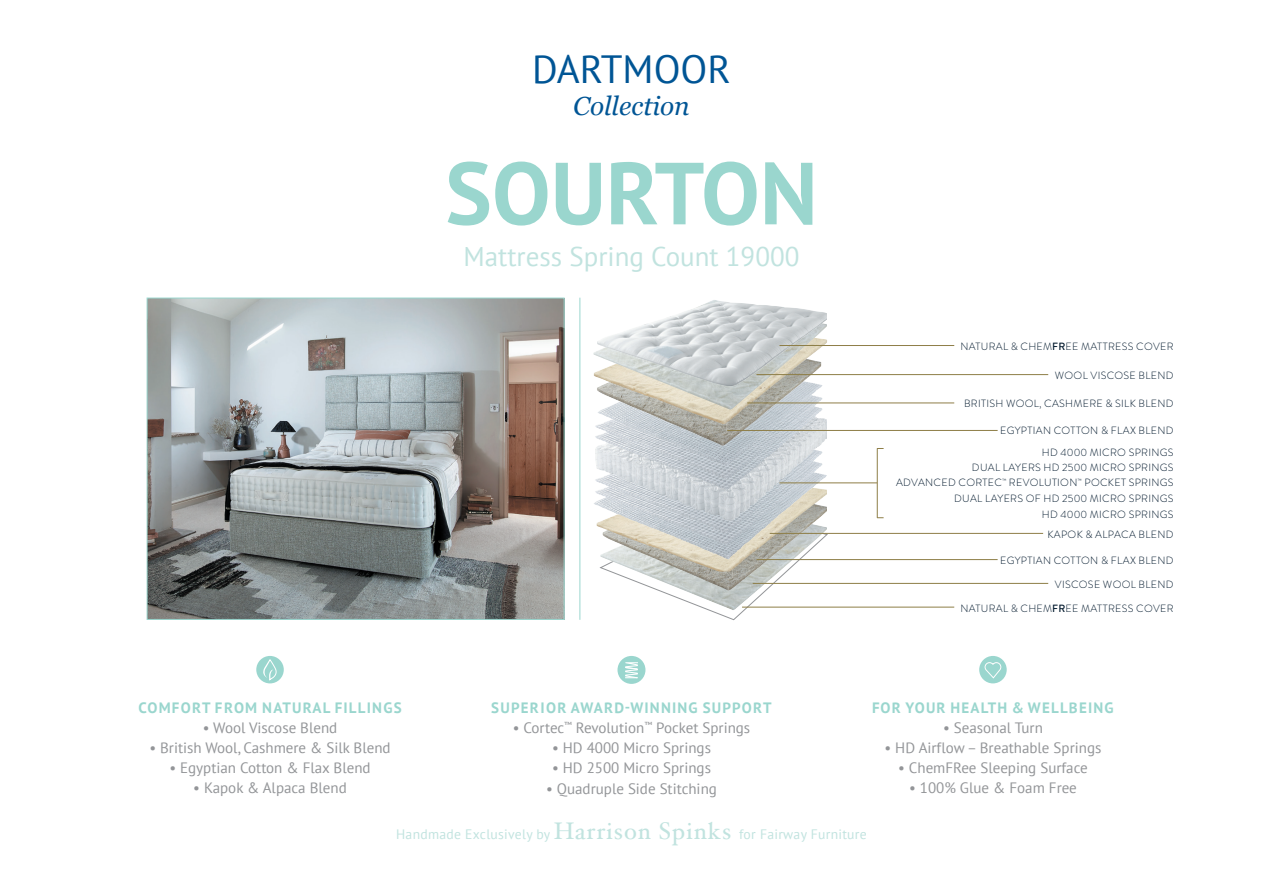
<style>
.page{position:relative;width:1263px;height:893px;background:#fff}
.page>*{position:absolute;margin:0;border:0;box-sizing:border-box;transform-origin:0 0}
.t1{font:700 87.9px "PT Sans";color:#9ad6ce}
.t2{font:39.3px "PT Sans";color:#005595}
.t3{font:27px "PT Sans";color:#c1e3df}
.t4{font:italic 26.25px "Georgia";color:#005595}
.ParaStyle02-Leading{font:15px "PT Sans";color:#939598}
.ParaStyle13-Leading{font:15px "PT Sans";color:#939598}
.ParaStyle14-Leading{font:15px "PT Sans";color:#939598}
.ParaStyle13-Leading-2{font:700 15px "PT Sans";letter-spacing:.08em;color:#9ad6ce}
.ParaStyle01-Leading{font:700 15px "PT Sans";letter-spacing:.08em;color:#9ad6ce}
.ParaStyle14-Leading-2{font:700 15px "PT Sans";letter-spacing:.08em;color:#9ad6ce}
.ParaStyle01-Leading-2{font:15px "PT Sans";color:#939598}
.t5{font:13.65px "PT Sans";letter-spacing:.02em;color:#c1e3df}
.ParaStyle17-Leading{font:300 10.5px/15.3px "Brandon Grotesque";letter-spacing:.03em;color:#00182c;text-align:right}
.s1{font-weight:500}
.s2{font-family:"Hoefler Text";font-size:24px}
</style>
<div class="page">
<img style="left:659px;top:591px;width:168px;height:19px">
<img style="left:611px;top:572px;width:216px;height:19px">
<img style="left:597px;top:470px;width:230px;height:102px">
<img style="left:648px;top:476px;width:61px;height:2px">
<img style="left:595px;top:425px;width:120px;height:51px">
<div style="left:256px;top:656px;width:28px;height:27px;background:#9ad6ce;border-radius:50%"></div>
<svg style="left:263px;top:659px;width:14px;height:22px"></svg>
<div style="left:617px;top:656px;width:28px;height:28px;background:#9ad6ce;border-radius:50%"></div>
<svg style="left:625px;top:662px;width:13px;height:16px"></svg>
<div style="left:979px;top:656px;width:28px;height:27px;background:#9ad6ce;border-radius:50%"></div>
<svg style="left:984px;top:662px;width:18px;height:17px"></svg>
<img style="left:149px;top:300px;width:413px;height:318px">
<div style="left:147px;top:298px;width:417px;height:322px;border:1px solid #9ad6ce"></div>
<hr style="left:579px;top:298px;width:1px;height:322px;background:#9ad6ce">
<img style="left:597px;top:424px;width:224px;height:22px">
<img style="left:598px;top:410px;width:229px;height:14px">
<img style="left:593px;top:300px;width:234px;height:110px">
<img style="left:683px;top:301px;width:39px;height:11px">
<hr style="left:742px;top:607px;width:212px;height:1px;background:#8e7e47">
<hr style="left:756px;top:374px;width:292px;height:1px;background:#8e7e47">
<hr style="left:779px;top:345px;width:175px;height:1px;background:#8e7e47">
<hr style="left:747px;top:403px;width:207px;height:1px;background:#8e7e47">
<hr style="left:727px;top:430px;width:271px;height:1px;background:#8e7e47">
<hr style="left:770px;top:533px;width:273px;height:1px;background:#8e7e47">
<hr style="left:756px;top:559px;width:242px;height:1px;background:#8e7e47">
<hr style="left:753px;top:583px;width:295px;height:1px;background:#8e7e47">
<hr style="left:779px;top:483px;width:98px;height:1px;background:#8e7e47">
<hr style="left:877px;top:448px;width:1px;height:70px;background:#8e7e47">
<p class="t2" style="left:532px;top:44px;width:200px">DARTMOOR</p>
<p class="t4" style="left:573px;top:87px;width:118px">Collection</p>
<p class="t1" style="left:445px;top:135px;width:374px">SOURTON</p>
<p class="t3" style="left:463px;top:239px;width:337px">Mattress Spring Count 19000</p>
<p class="ParaStyle01-Leading" style="left:138px;top:698px;width:265px">COMFORT FROM NATURAL FILLINGS</p>
<p class="ParaStyle01-Leading-2" style="left:203px;top:718px;width:136px">• Wool Viscose Blend</p>
<p class="ParaStyle02-Leading" style="left:149px;top:738px;width:243px">• British Wool, Cashmere &amp; Silk Blend</p>
<p class="ParaStyle02-Leading" style="left:169px;top:758px;width:203px">• Egyptian Cotton &amp; Flax Blend</p>
<p class="ParaStyle02-Leading" style="left:193px;top:778px;width:155px">• Kapok &amp; Alpaca Blend</p>
<p class="ParaStyle13-Leading-2" style="left:491px;top:698px;width:282px">SUPERIOR AWARD-WINNING SUPPORT</p>
<p class="ParaStyle13-Leading" style="left:513px;top:718px;width:239px">• Cortec<sup>™</sup> Revolution<sup>™</sup> Pocket Springs</p>
<p class="ParaStyle13-Leading" style="left:552px;top:738px;width:160px">• HD 4000 Micro Springs</p>
<p class="ParaStyle13-Leading" style="left:552px;top:759px;width:160px">• HD 2500 Micro Springs</p>
<p class="ParaStyle13-Leading" style="left:546px;top:779px;width:172px">• Quadruple Side Stitching</p>
<p class="ParaStyle17-Leading" style="left:960px;top:339px;width:215px">NATURAL &amp; CHEM<span class="s1">FR</span>EE MATTRESS COVER</p>
<p class="ParaStyle17-Leading" style="left:1055px;top:368px;width:120px">WOOL VISCOSE BLEND</p>
<p class="ParaStyle17-Leading" style="left:964px;top:396px;width:211px">BRITISH WOOL, CASHMERE &amp; SILK BLEND</p>
<p class="ParaStyle17-Leading" style="left:1000px;top:423px;width:175px">EGYPTIAN COTTON &amp; FLAX BLEND</p>
<p class="ParaStyle17-Leading" style="left:896px;top:444px;width:279px">HD 4000 MICRO SPRINGS<br>DUAL LAYERS HD 2500 MICRO SPRINGS<br>ADVANCED CORTEC<sup>™</sup> REVOLUTION<sup>™</sup> POCKET SPRINGS DUAL LAYERS OF HD 2500 MICRO SPRINGS</p>
<p class="ParaStyle17-Leading" style="left:1042px;top:507px;width:133px">HD 4000 MICRO SPRINGS</p>
<p class="ParaStyle17-Leading" style="left:1047px;top:527px;width:128px">KAPOK &amp; ALPACA BLEND</p>
<p class="ParaStyle17-Leading" style="left:1000px;top:553px;width:175px">EGYPTIAN COTTON &amp; FLAX BLEND</p>
<p class="ParaStyle17-Leading" style="left:1055px;top:577px;width:120px">VISCOSE WOOL BLEND</p>
<p class="ParaStyle17-Leading" style="left:960px;top:601px;width:215px">NATURAL &amp; CHEM<span class="s1">FR</span>EE MATTRESS COVER</p>
<p class="ParaStyle14-Leading-2" style="left:872px;top:698px;width:243px">FOR YOUR HEALTH &amp; WELLBEING</p>
<p class="ParaStyle14-Leading" style="left:943px;top:718px;width:101px">• Seasonal Turn</p>
<p class="ParaStyle14-Leading" style="left:884px;top:738px;width:218px">• HD Airflow – Breathable Springs</p>
<p class="ParaStyle02-Leading" style="left:898px;top:758px;width:191px">• ChemFRee Sleeping Surface</p>
<p class="ParaStyle02-Leading" style="left:909px;top:778px;width:169px">• 100% Glue &amp; Foam Free</p>
<p class="t5" style="left:396px;top:825px;width:472px">Handmade Exclusively by <span class="s2">Harrison Spinks</span> for Fairway Furniture</p>
</div>
